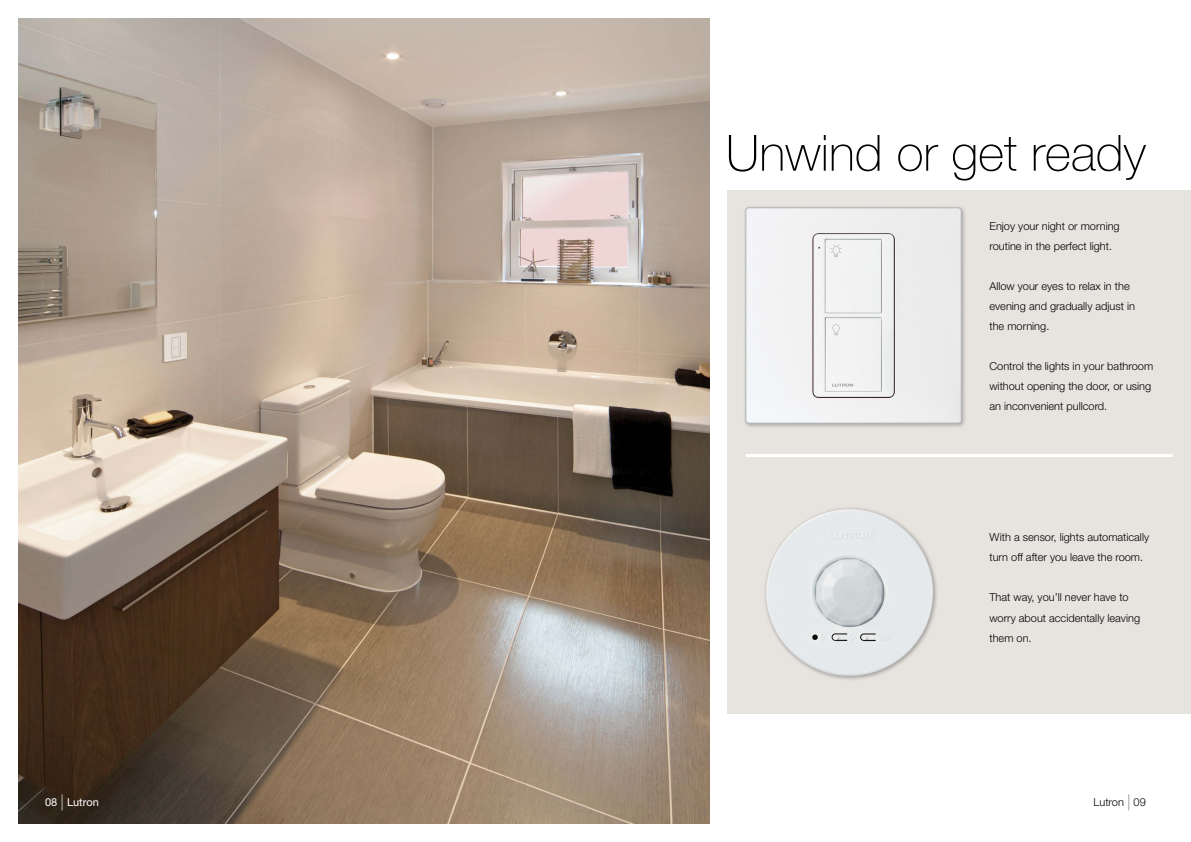
<style>
.page{position:relative;width:1191px;height:842px;background:#fff}
.page>*{position:absolute;margin:0;border:0;box-sizing:border-box;transform-origin:0 0}
.t1{font:100 50px "Helvetica Neue LT Std";color:#000}
.t2{font:300 11px/20px "Helvetica Neue LT Std";color:#000}
.t3{font:11px "Helvetica Neue LT Std";color:#fff}
.s1{font-weight:100;font-size:16px}
.s2{font-weight:200;font-size:16px}
</style>
<div class="page">
<img style="left:18px;top:18px;width:691px;height:806px">
<div style="left:727px;top:190px;width:464px;height:523px;background:#e7e3df"></div>
<div style="left:763px;top:506px;width:175px;height:175px;background:#000;opacity:.3"></div>
<img style="left:766px;top:509px;width:167px;height:167px">
<hr style="left:745px;top:454px;width:427px;height:3px;background:#fff">
<div style="left:742px;top:205px;width:224px;height:224px;background:#000;opacity:.3"></div>
<svg style="left:745px;top:207px;width:216px;height:217px"></svg>
<h1 class="t1" style="left:725px;top:124px;width:421px">Unwind or get ready</h1>
<p class="t2" style="left:989px;top:216px;width:132px">Enjoy your night or morning routine in the perfect light.</p>
<p class="t2" style="left:989px;top:276px;width:147px">Allow your eyes to relax in the evening and gradually adjust in the morning.</p>
<p class="t2" style="left:989px;top:356px;width:165px">Control the lights in your bathroom without opening the door, or using an inconvenient pullcord.</p>
<p class="t2" style="left:989px;top:527px;width:161px">With a sensor, lights automatically turn off after you leave the room.</p>
<p class="t2" style="left:989px;top:587px;width:152px">That way, you’ll never have to worry about accidentally leaving them on.</p>
<p class="t3" style="left:45px;top:795px;width:55px">08 <span class="s1">|</span> Lutron</p>
<p class="t2" style="left:1093px;top:792px;width:54px">Lutron <span class="s2">|</span> 09</p>
</div>
